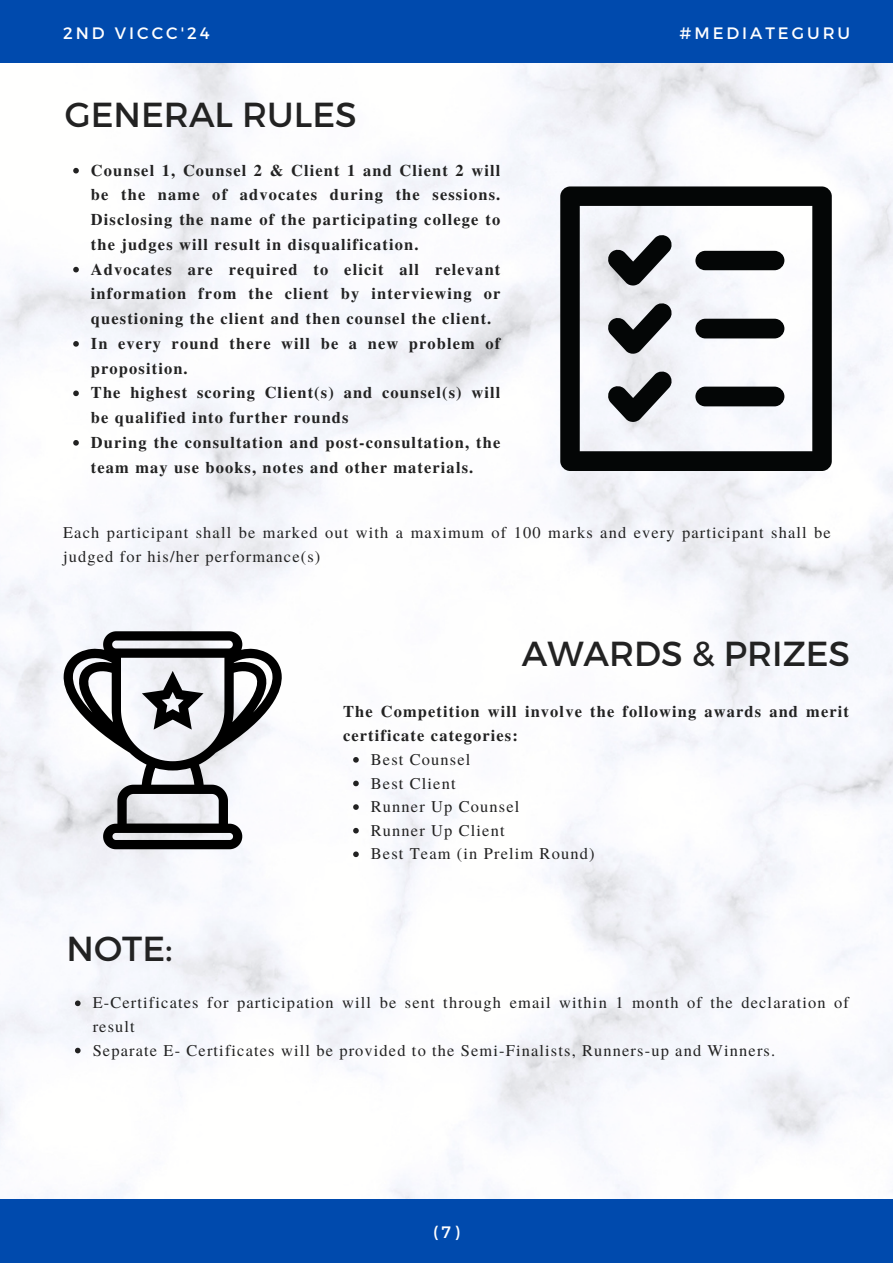
<style>
.page{position:relative;width:893px;height:1264px;background:#fff}
.page>*{position:absolute;margin:0;border:0;box-sizing:border-box;transform-origin:0 0}
.t1{font:34.65px "Montserrat";color:#222}
.t2{font:16.5px "Montserrat";letter-spacing:.18em;color:#fff}
.t3{font:700 16.35px/24.8px "Te X Gyre Termes";letter-spacing:.07em;color:#222}
.t4{font:16.35px/23.5px "Te X Gyre Termes";letter-spacing:.07em;color:#222}
</style>
<div class="page">
<img style="left:0;top:63px;width:892px;height:1136px">
<div style="left:0;top:0;width:892px;height:63px;background:#004aad"></div>
<div style="left:0;top:1199px;width:892px;height:63px;background:#004aad"></div>
<svg style="left:560px;top:186px;width:271px;height:285px"></svg>
<svg style="left:63px;top:631px;width:219px;height:218px"></svg>
<svg style="left:142px;top:671px;width:61px;height:58px"></svg>
<svg style="left:73px;top:168px;width:6px;height:5px"></svg>
<svg style="left:73px;top:267px;width:6px;height:5px"></svg>
<svg style="left:73px;top:341px;width:6px;height:5px"></svg>
<svg style="left:73px;top:390px;width:6px;height:6px"></svg>
<svg style="left:73px;top:440px;width:6px;height:5px"></svg>
<svg style="left:353px;top:757px;width:6px;height:5px"></svg>
<svg style="left:353px;top:780px;width:6px;height:6px"></svg>
<svg style="left:353px;top:804px;width:6px;height:5px"></svg>
<svg style="left:353px;top:827px;width:6px;height:6px"></svg>
<svg style="left:353px;top:851px;width:6px;height:6px"></svg>
<svg style="left:75px;top:1000px;width:6px;height:6px"></svg>
<svg style="left:75px;top:1047px;width:6px;height:6px"></svg>
<p class="t2" style="left:63px;top:23px;width:148px">2ND VICCC'24</p>
<p class="t1" style="left:65px;top:92px;width:293px">GENERAL RULES</p>
<p class="t3" style="left:91px;top:157px;width:411px;text-align:justify">Counsel 1, Counsel 2 &amp; Client 1 and Client 2 will be the name of advocates during the sessions.<br>Disclosing the name of the participating college to the judges will result in disqualification.</p>
<p class="t3" style="left:91px;top:256px;width:411px;text-align:justify">Advocates are required to elicit all relevant information from the client by interviewing or questioning the client and then counsel the client.</p>
<p class="t3" style="left:91px;top:330px;width:411px">In every round there will be a new problem of proposition.</p>
<p class="t3" style="left:91px;top:379px;width:411px">The highest scoring Client(s) and counsel(s) will be qualified into further rounds</p>
<p class="t3" style="left:91px;top:429px;width:411px">During the consultation and post-consultation, the team may use books, notes and other materials.</p>
<p class="t2" style="left:679px;top:23px;width:172px">#MEDIATEGURU</p>
<p class="t4" style="left:63px;top:520px;width:769px">Each participant shall be marked out with a maximum of 100 marks and every participant shall be judged for his/her performance(s)</p>
<p class="t1" style="left:522px;top:630px;width:330px">AWARDS &amp; PRIZES</p>
<p class="t3" style="left:343px;top:697px;width:507px">The Competition will involve the following awards and merit certificate categories:</p>
<p class="t4" style="left:371px;top:746px;width:101px">Best Counsel</p>
<p class="t4" style="left:371px;top:770px;width:86px">Best Client</p>
<p class="t4" style="left:371px;top:794px;width:150px">Runner Up Counsel</p>
<p class="t4" style="left:371px;top:817px;width:135px">Runner Up Client</p>
<p class="t4" style="left:371px;top:841px;width:225px">Best Team (in Prelim Round)</p>
<p class="t1" style="left:67px;top:926px;width:107px">NOTE:</p>
<p class="t4" style="left:93px;top:990px;width:757px">E-Certificates for participation will be sent through email within 1 month of the declaration of result</p>
<p class="t4" style="left:93px;top:1037px;width:684px">Separate E- Certificates will be provided to the Semi-Finalists, Runners-up and Winners.</p>
<p class="t2" style="left:433px;top:1220px;width:28px">(7)</p>
</div>
